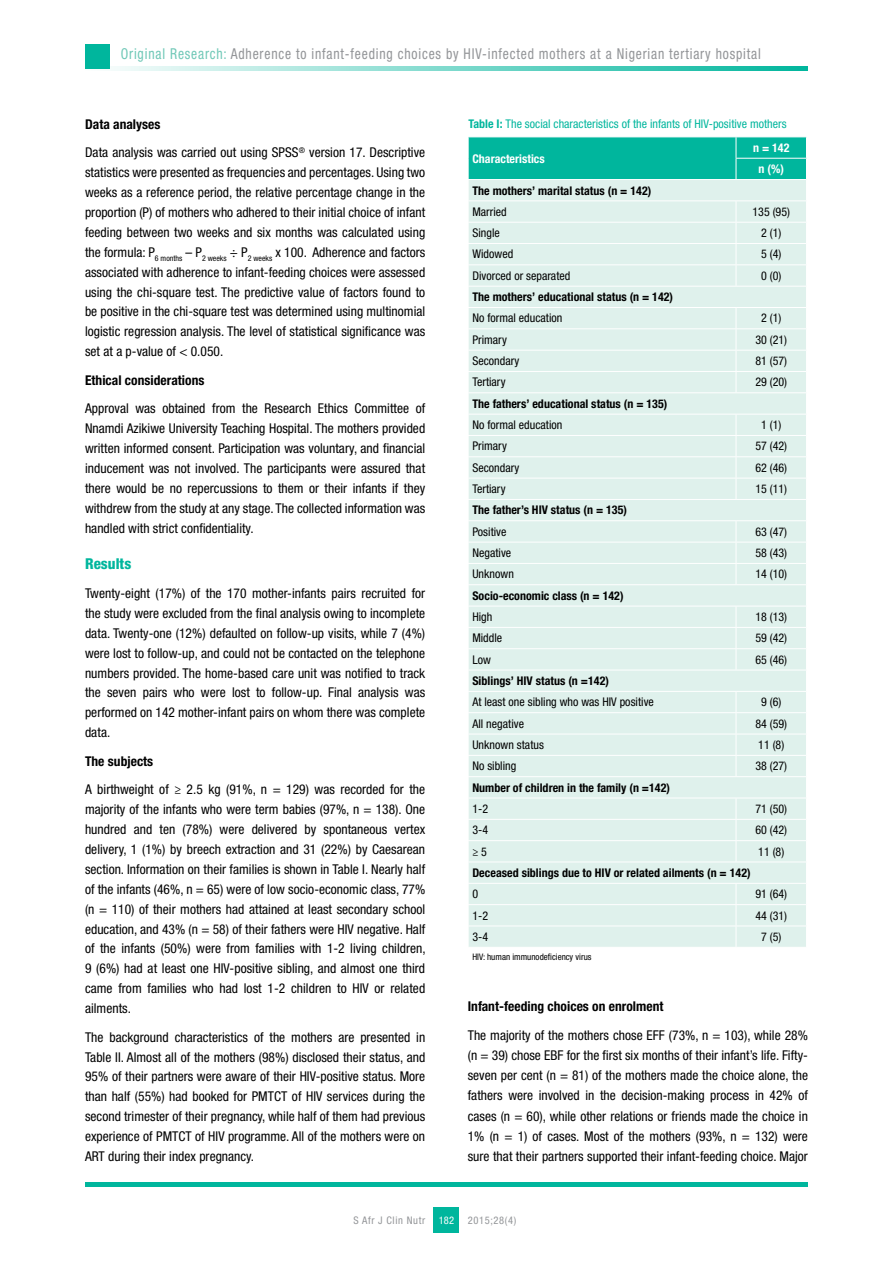
<style>
.page{position:relative;width:893px;height:1263px;background:#fff}
.page>*{position:absolute;margin:0;border:0;box-sizing:border-box;transform-origin:0 0}
.t1{font:condensed 15px "Helvetica Neue LT Std";letter-spacing:.06em;color:#939598;scale:.91 1}
.t2{font:800 condensed 15px "Helvetica Neue LT Std";color:#00b69d}
.t3{font:condensed 13.5px/20px "Helvetica Neue LT Std";color:#000;text-align:justify}
.t4{font:700 condensed 13.5px "Helvetica Neue LT Std";color:#000}
.t5{font:condensed 12px "Helvetica Neue LT Std";color:#000}
.t6{font:700 condensed 12px "Helvetica Neue LT Std";color:#000}
.t7{font:condensed 12px "Helvetica Neue LT Std";color:#00b69d}
.t8{font:700 condensed 12px/21.3px "Helvetica Neue LT Std";color:#fff;text-align:center}
.t9{font:condensed 10.5px "Helvetica Neue LT Std";letter-spacing:.06em;color:#939598}
.t10{font:condensed 10.5px "Helvetica Neue LT Std";color:#fff}
.t11{font:condensed 9px "Helvetica Neue LT Std";color:#000}
.s1{color:#70c8b7}
.s2{font-weight:700}
</style>
<div class="page">
<div style="left:434px;top:1208px;width:25px;height:25px;background:#00b69d"></div>
<div style="left:85px;top:1182px;width:723px;height:5px;background:#00b69d"></div>
<svg style="left:85px;top:66px;width:723px;height:5px;background:#7bd8cb"></svg>
<div style="left:85px;top:44px;width:24px;height:24px;background:#00b69d"></div>
<svg style="left:468px;top:136px;width:339px;height:811px;background:#d5eee8"></svg>
<p class="t1" style="left:121px;top:45px;width:705px"><span class="s1">Original Research:</span> Adherence to infant-feeding choices by HIV-infected mothers at a Nigerian tertiary hospital</p>
<p class="t3" style="left:85px;top:110px;width:342px;line-height:28.3px"><span class="s2">Data analyses<br></span>Data analysis was carried out using SPSS<sup>®</sup> version 17. Descriptive</p>
<p class="t3" style="left:85px;top:162px;width:342px">statistics were presented as frequencies and percentages. Using two weeks as a reference period, the relative percentage change in the proportion (P) of mothers who adhered to their initial choice of infant feeding between two weeks and six months was calculated using the formula: P<sub>6</sub> <sub>months</sub> – P<sub>2</sub> <sub>weeks</sub> ÷ P<sub>2</sub> <sub>weeks</sub> x 100. Adherence and factors associated with adherence to infant-feeding choices were assessed using the chi-square test. The predictive value of factors found to be positive in the chi-square test was determined using multinomial logistic regression analysis. The level of statistical significance was set at a p-value of &lt; 0.050.</p>
<p class="t4" style="left:85px;top:372px;width:121px">Ethical considerations</p>
<p class="t3" style="left:85px;top:398px;width:342px">Approval was obtained from the Research Ethics Committee of Nnamdi Azikiwe University Teaching Hospital. The mothers provided written informed consent. Participation was voluntary, and financial inducement was not involved. The participants were assured that there would be no repercussions to them or their infants if they withdrew from the study at any stage. The collected information was handled with strict confidentiality.</p>
<p class="t2" style="left:85px;top:555px;width:48px">Results</p>
<p class="t3" style="left:85px;top:583px;width:342px">Twenty-eight (17%) of the 170 mother-infants pairs recruited for the study were excluded from the final analysis owing to incomplete data. Twenty-one (12%) defaulted on follow-up visits, while 7 (4%) were lost to follow-up, and could not be contacted on the telephone numbers provided. The home-based care unit was notified to track the seven pairs who were lost to follow-up. Final analysis was performed on 142 mother-infant pairs on whom there was complete data.</p>
<p class="t4" style="left:85px;top:753px;width:70px">The subjects</p>
<p class="t3" style="left:85px;top:779px;width:342px">A birthweight of ≥ 2.5 kg (91%, n = 129) was recorded for the majority of the infants who were term babies (97%, n = 138). One hundred and ten (78%) were delivered by spontaneous vertex delivery, 1 (1%) by breech extraction and 31 (22%) by Caesarean section. Information on their families is shown in Table I. Nearly half of the infants (46%, n = 65) were of low socio-economic class, 77% (n = 110) of their mothers had attained at least secondary school education, and 43% (n = 58) of their fathers were HIV negative. Half of the infants (50%) were from families with 1-2 living children, 9 (6%) had at least one HIV-positive sibling, and almost one third came from families who had lost 1-2 children to HIV or related ailments.</p>
<p class="t3" style="left:85px;top:1027px;width:342px">The background characteristics of the mothers are presented in Table II. Almost all of the mothers (98%) disclosed their status, and 95% of their partners were aware of their HIV-positive status. More than half (55%) had booked for PMTCT of HIV services during the second trimester of their pregnancy, while half of them had previous experience of PMTCT of HIV programme. All of the mothers were on ART during their index pregnancy.</p>
<p class="t7" style="left:468px;top:117px;width:320px"><span class="s2">Table I:</span> The social characteristics of the infants of HIV-positive mothers</p>
<p class="t8" style="left:472px;top:147px;width:74px">Characteristics</p>
<p class="t8" style="left:753px;top:137px;width:38px">n = 142 n (%)</p>
<p class="t6" style="left:472px;top:183px;width:180px">The mothers’ marital status (n = 142)</p>
<p class="t5" style="left:472px;top:205px;width:36px">Married</p>
<p class="t5" style="left:752px;top:205px;width:39px">135 (95)</p>
<p class="t5" style="left:472px;top:226px;width:29px">Single</p>
<p class="t5" style="left:761px;top:226px;width:22px">2 (1)</p>
<p class="t5" style="left:472px;top:247px;width:42px">Widowed</p>
<p class="t5" style="left:761px;top:247px;width:22px">5 (4)</p>
<p class="t5" style="left:472px;top:269px;width:100px">Divorced or separated</p>
<p class="t5" style="left:761px;top:269px;width:22px">0 (0)</p>
<p class="t6" style="left:472px;top:290px;width:202px">The mothers’ educational status (n = 142)</p>
<p class="t5" style="left:472px;top:311px;width:92px">No formal education</p>
<p class="t5" style="left:761px;top:311px;width:22px">2 (1)</p>
<p class="t5" style="left:472px;top:333px;width:36px">Primary</p>
<p class="t5" style="left:755px;top:333px;width:33px">30 (21)</p>
<p class="t5" style="left:472px;top:354px;width:49px">Secondary</p>
<p class="t5" style="left:755px;top:354px;width:33px">81 (57)</p>
<p class="t5" style="left:472px;top:375px;width:35px">Tertiary</p>
<p class="t5" style="left:755px;top:375px;width:33px">29 (20)</p>
<p class="t6" style="left:472px;top:396px;width:197px">The fathers’ educational status (n = 135)</p>
<p class="t5" style="left:472px;top:418px;width:92px">No formal education</p>
<p class="t5" style="left:761px;top:418px;width:22px">1 (1)</p>
<p class="t5" style="left:472px;top:439px;width:36px">Primary</p>
<p class="t5" style="left:755px;top:439px;width:33px">57 (42)</p>
<p class="t5" style="left:472px;top:461px;width:49px">Secondary</p>
<p class="t5" style="left:755px;top:461px;width:33px">62 (46)</p>
<p class="t5" style="left:472px;top:482px;width:35px">Tertiary</p>
<p class="t5" style="left:755px;top:482px;width:33px">15 (11)</p>
<p class="t6" style="left:472px;top:503px;width:156px">The father’s HIV status (n = 135)</p>
<p class="t5" style="left:472px;top:524px;width:36px">Positive</p>
<p class="t5" style="left:755px;top:524px;width:33px">63 (47)</p>
<p class="t5" style="left:472px;top:546px;width:40px">Negative</p>
<p class="t5" style="left:755px;top:546px;width:33px">58 (43)</p>
<p class="t5" style="left:472px;top:567px;width:43px">Unknown</p>
<p class="t5" style="left:755px;top:567px;width:33px">14 (10)</p>
<p class="t6" style="left:472px;top:588px;width:153px">Socio-economic class (n = 142)</p>
<p class="t5" style="left:472px;top:610px;width:22px">High</p>
<p class="t5" style="left:755px;top:610px;width:33px">18 (13)</p>
<p class="t5" style="left:472px;top:631px;width:31px">Middle</p>
<p class="t5" style="left:755px;top:631px;width:33px">59 (42)</p>
<p class="t5" style="left:472px;top:652px;width:20px">Low</p>
<p class="t5" style="left:755px;top:652px;width:33px">65 (46)</p>
<p class="t6" style="left:472px;top:673px;width:138px">Siblings’ HIV status (n =142)</p>
<p class="t5" style="left:472px;top:695px;width:183px">At least one sibling who was HIV positive</p>
<p class="t5" style="left:761px;top:695px;width:22px">9 (6)</p>
<p class="t5" style="left:472px;top:716px;width:53px">All negative</p>
<p class="t5" style="left:755px;top:716px;width:33px">84 (59)</p>
<p class="t5" style="left:472px;top:738px;width:73px">Unknown status</p>
<p class="t5" style="left:758px;top:738px;width:28px">11 (8)</p>
<p class="t5" style="left:472px;top:759px;width:45px">No sibling</p>
<p class="t5" style="left:755px;top:759px;width:33px">38 (27)</p>
<p class="t6" style="left:472px;top:780px;width:199px">Number of children in the family (n =142)</p>
<p class="t5" style="left:472px;top:802px;width:17px">1-2</p>
<p class="t5" style="left:755px;top:802px;width:33px">71 (50)</p>
<p class="t5" style="left:472px;top:823px;width:17px">3-4</p>
<p class="t5" style="left:755px;top:823px;width:33px">60 (42)</p>
<p class="t5" style="left:472px;top:844px;width:16px">≥ 5</p>
<p class="t5" style="left:758px;top:844px;width:28px">11 (8)</p>
<p class="t6" style="left:472px;top:865px;width:280px">Deceased siblings due to HIV or related ailments (n = 142)</p>
<p class="t5" style="left:472px;top:887px;width:7px">0</p>
<p class="t5" style="left:755px;top:887px;width:33px">91 (64)</p>
<p class="t5" style="left:472px;top:908px;width:17px">1-2</p>
<p class="t5" style="left:755px;top:908px;width:33px">44 (31)</p>
<p class="t5" style="left:472px;top:930px;width:17px">3-4</p>
<p class="t5" style="left:761px;top:930px;width:22px">7 (5)</p>
<p class="t11" style="left:472px;top:952px;width:121px">HIV: human immunodeficiency virus</p>
<p class="t4" style="left:468px;top:998px;width:197px">Infant-feeding choices on enrolment</p>
<p class="t3" style="left:468px;top:1025px;width:342px">The majority of the mothers chose EFF (73%, n = 103), while 28% (n = 39) chose EBF for the first six months of their infant’s life. Fifty&shy;seven per cent (n = 81) of the mothers made the choice alone, the fathers were involved in the decision-making process in 42% of cases (n = 60), while other relations or friends made the choice in 1% (n = 1) of cases. Most of the mothers (93%, n = 132) were sure that their partners supported their infant-feeding choice. Major</p>
<p class="t9" style="left:354px;top:1214px;width:73px">S Afr J Clin Nutr</p>
<p class="t9" style="left:468px;top:1214px;width:50px">2015;28(4)</p>
<p class="t10" style="left:439px;top:1214px;width:17px">182</p>
</div>
